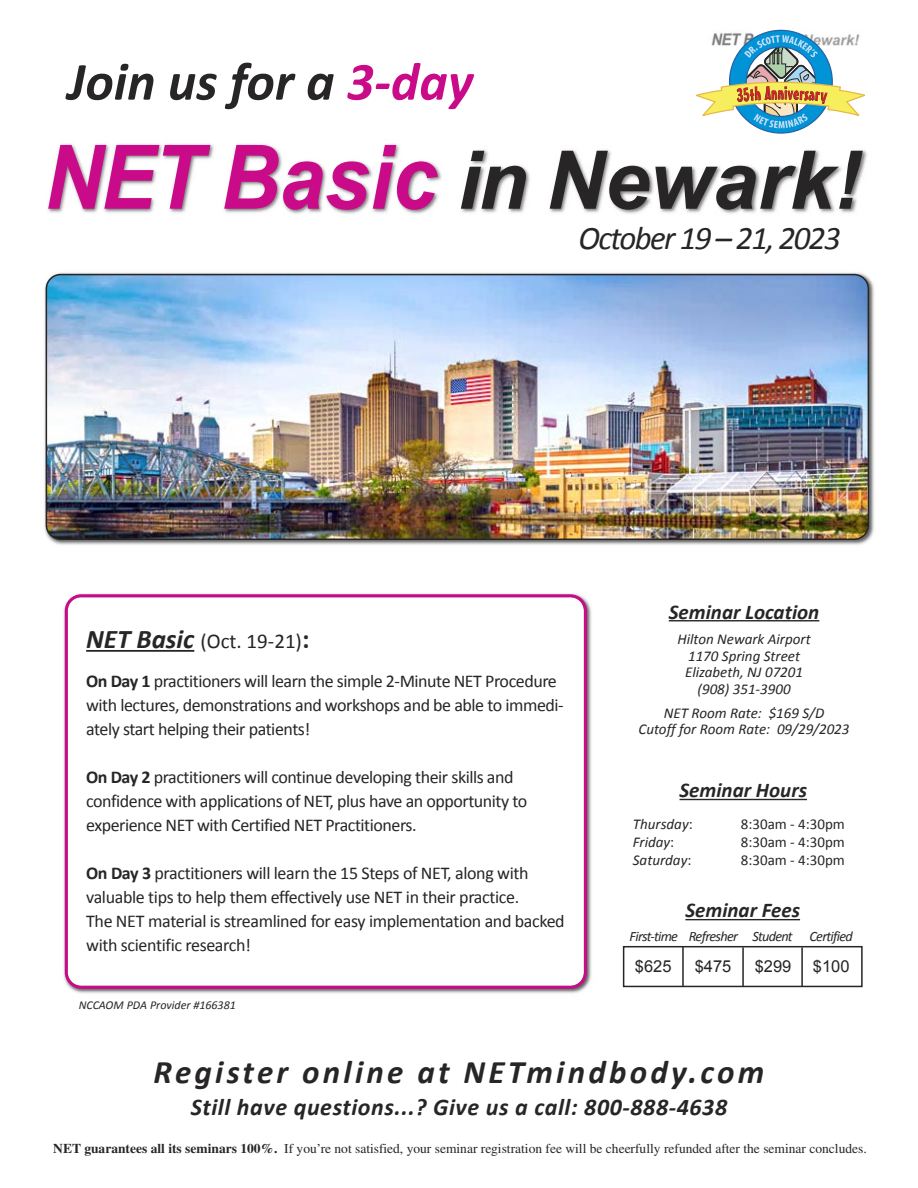
<style>
.page{position:relative;width:918px;height:1188px;background:#fff}
.page>*{position:absolute;margin:0;border:0;box-sizing:border-box;transform-origin:0 0}
.t1{font:italic 700 81px "Arial";color:#272526}
.t2{font:italic 700 54px "Calibri";color:#272526}
.t3{font:italic 700 33px "Calibri";letter-spacing:.1em;color:#272526}
.t4{font:italic 33px "Calibri";letter-spacing:-.05em;color:#272526}
.t5{font:italic 700 24px "Calibri";letter-spacing:.025em;color:#272526}
.t6{font:italic 700 21px "Calibri";color:#272526}
.t7{font:21px "Calibri";color:#272526}
.t8{font:18px/24px "Calibri";letter-spacing:-.025em;color:#272526}
.t9{font:16.5px "Arial";color:#272526}
.t10{font:italic 15px/16.5px "Calibri";color:#272526;text-align:center}
.t11{font:15px "Calibri";color:#272526}
.t12{font:italic 14.25px "Calibri";letter-spacing:-.05em;color:#272526}
.t13{font:13.5px "Times";color:#272526}
.t14{font:italic 12px "Calibri";color:#272526}
.s1{color:#ca0b89}
.s2{font-size:89.1px;color:#ca0b89}
.s3{font-weight:700;font-style:italic;font-size:27px}
.s4{font-weight:700;font-size:27px}
.s5{font-weight:700}
.s6{font-style:normal}
</style>
<div class="page">
<img style="left:47px;top:133px;width:820px;height:81px">
<img style="left:63px;top:593px;width:529px;height:401px">
<svg style="left:65px;top:594px;width:522px;height:395px"></svg>
<hr style="left:86px;top:650px;width:108px;height:2px;background:#272526">
<hr style="left:685px;top:919px;width:115px;height:1px;background:#272526">
<div style="left:623px;top:946px;width:240px;height:41px;border:2px solid #272526"></div>
<hr style="left:801px;top:947px;width:2px;height:40px;background:#272526">
<hr style="left:682px;top:947px;width:2px;height:40px;background:#272526">
<hr style="left:742px;top:947px;width:2px;height:40px;background:#272526">
<hr style="left:680px;top:799px;width:127px;height:1px;background:#272526">
<img style="left:44px;top:272px;width:830px;height:273px">
<img style="left:46px;top:274px;width:823px;height:266px">
<hr style="left:669px;top:620px;width:150px;height:1px;background:#272526">
<svg style="left:696px;top:30px;width:169px;height:103px"></svg>
<h2 class="t2" style="left:68px;top:48px;width:407px">Join us for a <span class="s1">3-day</span></h2>
<h1 class="t1" style="left:45px;top:135px;width:818px"><span class="s2">NET Basic</span> in Newark!</h1>
<h3 class="t4" style="left:578px;top:218px;width:264px">October 19 – 21, 2023</h3>
<p class="t7" style="left:86px;top:628px;width:225px"><span class="s3">NET Basic</span> (Oct. 19-21)<span class="s4">:</span></p>
<p class="t8" style="left:86px;top:669px;width:479px"><span class="s5">On Day 1</span> practitioners will learn the simple 2-Minute NET Procedure with lectures, demonstrations and workshops and be able to immedi&shy;ately start helping their patients!</p>
<p class="t8" style="left:86px;top:765px;width:443px"><span class="s5">On Day 2</span> practitioners will continue developing their skills and confidence with applications of NET, plus have an opportunity to experience NET with Certified NET Practitioners.</p>
<p class="t8" style="left:86px;top:861px;width:480px"><span class="s5">On Day 3</span> practitioners will learn the 15 Steps of NET, along with valuable tips to help them effectively use NET in their practice.<br>The NET material is streamlined for easy implementation and backed with scientific research!</p>
<p class="t14" style="left:79px;top:998px;width:159px">NCCAOM PDA Provider #166381</p>
<p class="t6" style="left:669px;top:599px;width:152px">Seminar Location</p>
<p class="t10" style="left:677px;top:631px;width:135px">Hilton Newark Airport<br>1170 Spring Street<br>Elizabeth, NJ 07201 (908) 351-3900</p>
<p class="t10" style="left:639px;top:704px;width:212px">NET Room Rate: $169 S/D<br>Cutoff for Room Rate: 09/29/2023</p>
<p class="t6" style="left:680px;top:777px;width:129px">Seminar Hours</p>
<p class="t10" style="left:633px;top:816px;width:61px">Thursday<span class="s6">:</span></p>
<p class="t11" style="left:741px;top:815px;width:106px">8:30am - 4:30pm</p>
<p class="t10" style="left:633px;top:834px;width:43px">Friday<span class="s6">:</span></p>
<p class="t11" style="left:741px;top:833px;width:106px">8:30am - 4:30pm</p>
<p class="t10" style="left:633px;top:852px;width:60px">Saturday<span class="s6">:</span></p>
<p class="t11" style="left:741px;top:851px;width:106px">8:30am - 4:30pm</p>
<p class="t6" style="left:685px;top:897px;width:116px">Seminar Fees</p>
<p class="t12" style="left:630px;top:927px;width:225px">First-time Refresher Student Certified</p>
<p class="t9" style="left:635px;top:957px;width:38px">$625</p>
<p class="t9" style="left:695px;top:957px;width:38px">$475</p>
<p class="t9" style="left:755px;top:957px;width:38px">$299</p>
<p class="t9" style="left:813px;top:957px;width:38px">$100</p>
<h3 class="t3" style="left:154px;top:1052px;width:612px">Register online at NETmindbody.com</h3>
<h3 class="t5" style="left:191px;top:1092px;width:538px">Still have questions...? Give us a call: 800-888-4638</h3>
<p class="t13" style="left:53px;top:1144px;width:815px"><span class="s5">NET guarantees all its seminars 100%.</span> If you’re not satisfied, your seminar registration fee will be cheerfully refunded after the seminar concludes.</p>
</div>
